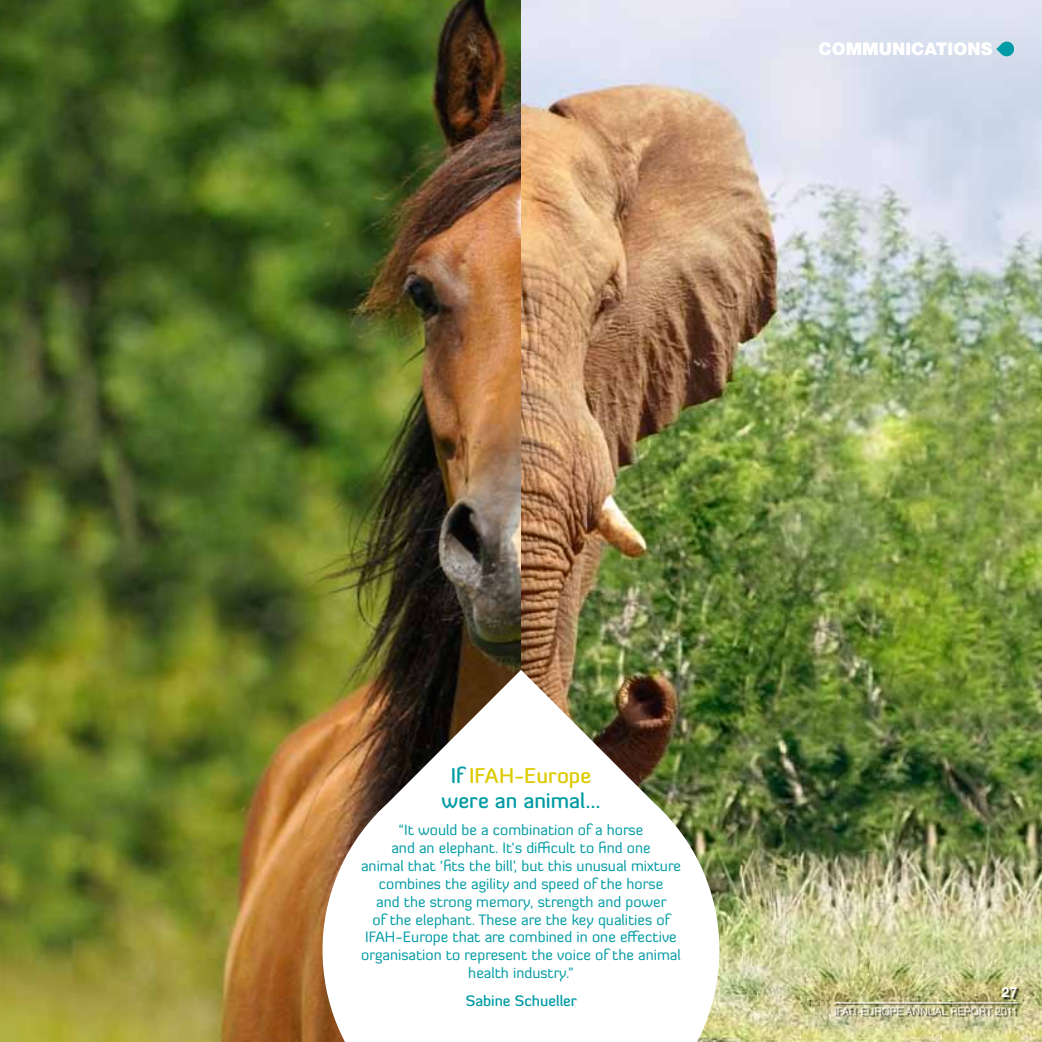
<style>
.page{position:relative;width:1042px;height:1042px;background:#fff}
.page>*{position:absolute;margin:0;border:0;box-sizing:border-box;transform-origin:0 0}
.t1{font:500 21px/24.5px "Diavlo";color:#009ba4;text-align:center}
.t2{font:900 17.5px "Helvetica Neue LT Std";color:#fff}
.t3{font:14.88px/17.8px "Diavlo";color:#009ba4;text-align:center}
.t4{font:500 14.88px "Diavlo";color:#009ba4}
.t5{font:700 14px "Helvetica Neue LT Std";color:#fff}
.t6{font:300 10.5px "Helvetica Neue LT Std";letter-spacing:.02em;color:#fff}
.s1{color:#ddca00}
</style>
<div class="page">
<img style="left:0;top:0;width:1042px;height:1042px">
<div style="left:835px;top:1003px;width:185px;height:14px;background:#000;opacity:.75"></div>
<hr style="left:834px;top:1002px;width:183px;height:1px;background:#fff">
<div style="left:1002px;top:988px;width:17px;height:11px;background:#000;opacity:.75"></div>
<img style="left:303px;top:670px;width:436px;height:372px">
<svg style="left:996px;top:41px;width:19px;height:16px"></svg>
<p class="t2" style="left:818px;top:38px;width:175px">COMMUNICATIONS</p>
<h1 class="t1" style="left:441px;top:763px;width:161px">If <span class="s1">IFAH-Europe </span>were an animal…</h1>
<p class="t3" style="left:361px;top:821px;width:321px">“It would be a combination of a horse<br>and an elephant. It’s difficult to find one<br>animal that ‘fits the bill’, but this unusual mixture combines the agility and speed of the horse<br>and the strong memory, strength and power<br>of the elephant. These are the key qualities of IFAH-Europe that are combined in one effective organisation to represent the voice of the animal health industry.”</p>
<p class="t4" style="left:466px;top:991px;width:113px">Sabine Schueller</p>
<p class="t5" style="left:1001px;top:984px;width:17px">27</p>
<p class="t6" style="left:834px;top:1004px;width:185px">IFAH-EUROPE ANNUAL REPORT 2011</p>
</div>
